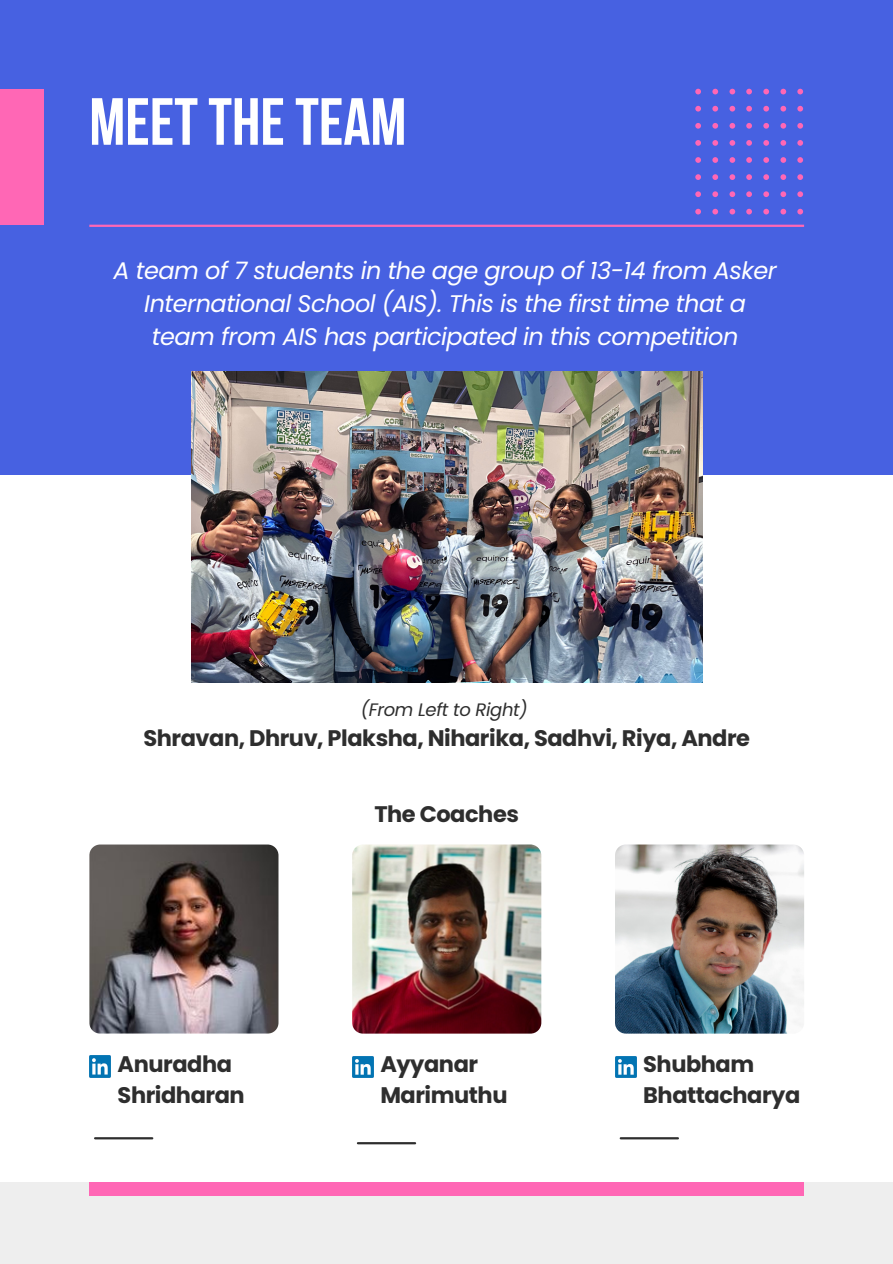
<style>
.page{position:relative;width:893px;height:1264px;background:#fff}
.page>*{position:absolute;margin:0;border:0;box-sizing:border-box;transform-origin:0 0}
.t1{font:700 66.45px "Bebas Neue";color:#fff}
.t2{font:italic 24px/32.7px "Poppins";letter-spacing:-.02em;color:#fff;text-align:center}
.t3{font:700 22.5px/31.5px "Poppins";letter-spacing:-.02em;color:#2e2e2e}
.t4{font:italic 18px "Poppins";letter-spacing:-.02em;color:#2e2e2e}
</style>
<div class="page">
<div style="left:0;top:0;width:892px;height:475px;background:#4761e1"></div>
<hr style="left:89px;top:225px;width:715px;height:2px;background:#ff67b5">
<div style="left:0;top:89px;width:44px;height:136px;background:#ff67b5"></div>
<div style="left:0;top:1182px;width:892px;height:81px;background:#eee"></div>
<div style="left:89px;top:1182px;width:715px;height:13px;background:#ff67b5"></div>
<img style="left:89px;top:844px;width:189px;height:189px;border-radius:11px">
<img style="left:352px;top:844px;width:189px;height:189px;border-radius:11px">
<img style="left:615px;top:844px;width:189px;height:189px;border-radius:11px">
<hr style="left:95px;top:1137px;width:57px;height:2px;background:#2e2e2e">
<hr style="left:358px;top:1142px;width:57px;height:2px;background:#2e2e2e">
<hr style="left:620px;top:1137px;width:57px;height:2px;background:#2e2e2e">
<svg style="left:695px;top:89px;width:109px;height:126px"></svg>
<img style="left:191px;top:371px;width:511px;height:311px">
<img style="left:89px;top:1055px;width:22px;height:22px">
<img style="left:352px;top:1056px;width:21px;height:21px">
<img style="left:615px;top:1056px;width:21px;height:21px">
<p class="t1" style="left:89px;top:95px;width:318px">MEETTHETEAM</p>
<p class="t2" style="left:113px;top:254px;width:664px">A team of 7 students in the age group of 13-14 from Asker<br>International School (AIS). This is the first time that a team from AIS has participated in this competition</p>
<p class="t4" style="left:361px;top:696px;width:168px">(From Left to Right)</p>
<p class="t3" style="left:143px;top:722px;width:608px">Shravan, Dhruv, Plaksha, Niharika, Sadhvi, Riya, Andre</p>
<h2 class="t3" style="left:374px;top:798px;width:146px">The Coaches</h2>
<h2 class="t3" style="left:118px;top:1048px;width:129px">Anuradha<br>Shridharan</h2>
<p class="t3" style="left:380px;top:1048px;width:129px">Ayyanar<br>Marimuthu</p>
<p class="t3" style="left:643px;top:1048px;width:159px">Shubham<br>Bhattacharya</p>
</div>
